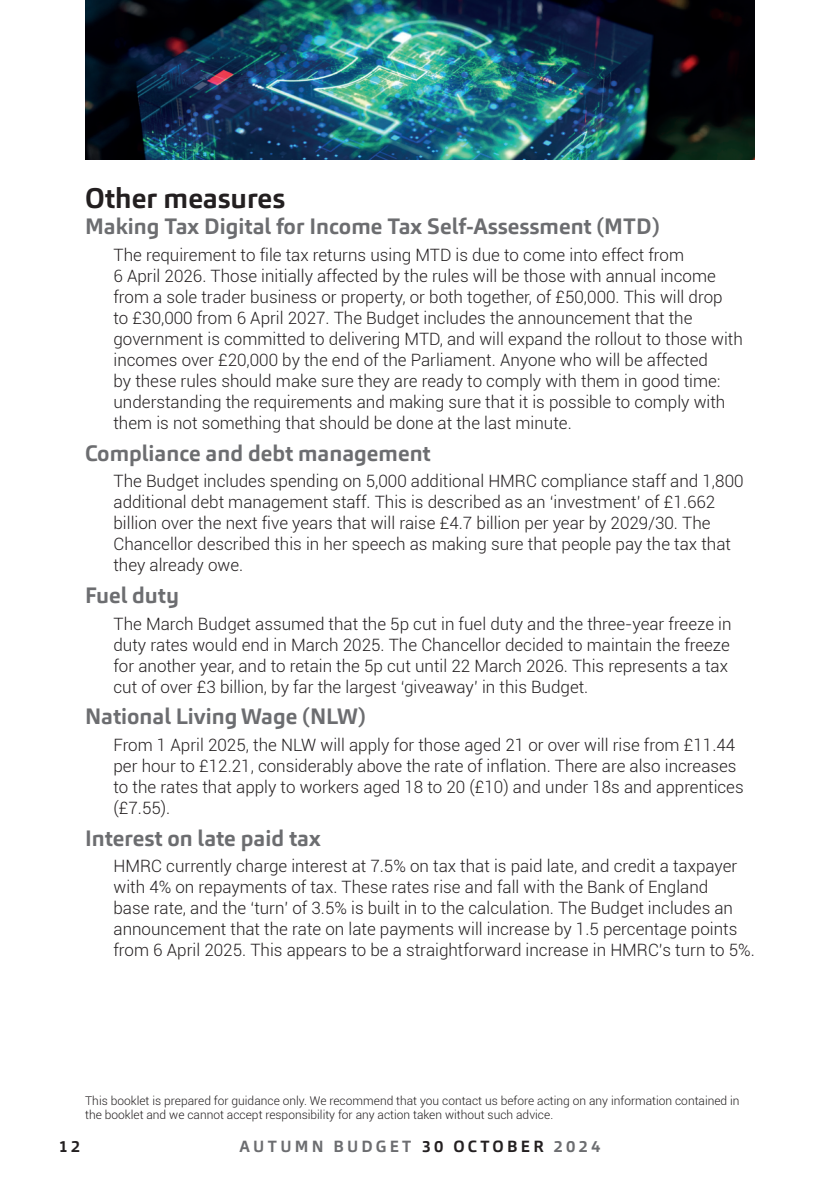
<style>
.page{position:relative;width:840px;height:1191px;background:#fff}
.page>*{position:absolute;margin:0;border:0;box-sizing:border-box;transform-origin:0 0}
.t1{font:700 28px "Carnac";color:#231f20}
.t2{font:700 22px "Carnac";color:#6c6d70}
.t3{font:300 17px/21px "Roboto";color:#231f20}
.t4{font:700 16px "Carnac";letter-spacing:.2em;color:#6c6d70}
.t5{font:700 16px "Carnac";color:#231f20}
.t6{font:300 12px/14px "Roboto";color:#231f20}
.s1{color:#231f20}
</style>
<div class="page">
<img style="left:85px;top:0;width:669px;height:159px">
<h1 class="t1" style="left:85px;top:180px;width:201px">Other measures</h1>
<p class="t2" style="left:85px;top:212px;width:576px">Making Tax Digital for Income Tax Self-Assessment (MTD)</p>
<p class="t3" style="left:113px;top:244px;width:630px">The requirement to file tax returns using MTD is due to come into effect from<br>6 April 2026. Those initially affected by the rules will be those with annual income from a sole trader business or property, or both together, of £50,000. This will drop<br>to £30,000 from 6 April 2027. The Budget includes the announcement that the government is committed to delivering MTD, and will expand the rollout to those with incomes over £20,000 by the end of the Parliament. Anyone who will be affected<br>by these rules should make sure they are ready to comply with them in good time: understanding the requirements and making sure that it is possible to comply with them is not something that should be done at the last minute.</p>
<p class="t2" style="left:85px;top:439px;width:347px">Compliance and debt management</p>
<p class="t3" style="left:113px;top:470px;width:631px">The Budget includes spending on 5,000 additional HMRC compliance staff and 1,800 additional debt management staff. This is described as an ‘investment’ of £1.662 billion over the next five years that will raise £4.7 billion per year by 2029/30. The Chancellor described this in her speech as making sure that people pay the tax that they already owe.</p>
<p class="t2" style="left:85px;top:581px;width:95px">Fuel duty</p>
<p class="t3" style="left:113px;top:612px;width:619px">The March Budget assumed that the 5p cut in fuel duty and the three-year freeze in duty rates would end in March 2025. The Chancellor decided to maintain the freeze for another year, and to retain the 5p cut until 22 March 2026. This represents a tax cut of over £3 billion, by far the largest ‘giveaway’ in this Budget.</p>
<p class="t2" style="left:85px;top:702px;width:282px">National Living Wage (NLW)</p>
<p class="t3" style="left:113px;top:734px;width:631px">From 1 April 2025, the NLW will apply for those aged 21 or over will rise from £11.44 per hour to £12.21, considerably above the rate of inflation. There are also increases to the rates that apply to workers aged 18 to 20 (£10) and under 18s and apprentices (£7.55).</p>
<p class="t2" style="left:85px;top:824px;width:237px">Interest on late paid tax</p>
<p class="t3" style="left:113px;top:855px;width:642px">HMRC currently charge interest at 7.5% on tax that is paid late, and credit a taxpayer with 4% on repayments of tax. These rates rise and fall with the Bank of England<br>base rate, and the ‘turn’ of 3.5% is built in to the calculation. The Budget includes an announcement that the rate on late payments will increase by 1.5 percentage points from 6 April 2025. This appears to be a straightforward increase in HMRC’s turn to 5%.</p>
<p class="t6" style="left:85px;top:1093px;width:655px">This booklet is prepared for guidance only. We recommend that you contact us before acting on any information contained in the booklet and we cannot accept responsibility for any action taken without such advice.</p>
<p class="t5" style="left:59px;top:1136px;width:23px">12</p>
<p class="t4" style="left:239px;top:1136px;width:362px">AUTUMN BUDGET <span class="s1">30 OCTOBER</span> 2024</p>
</div>
